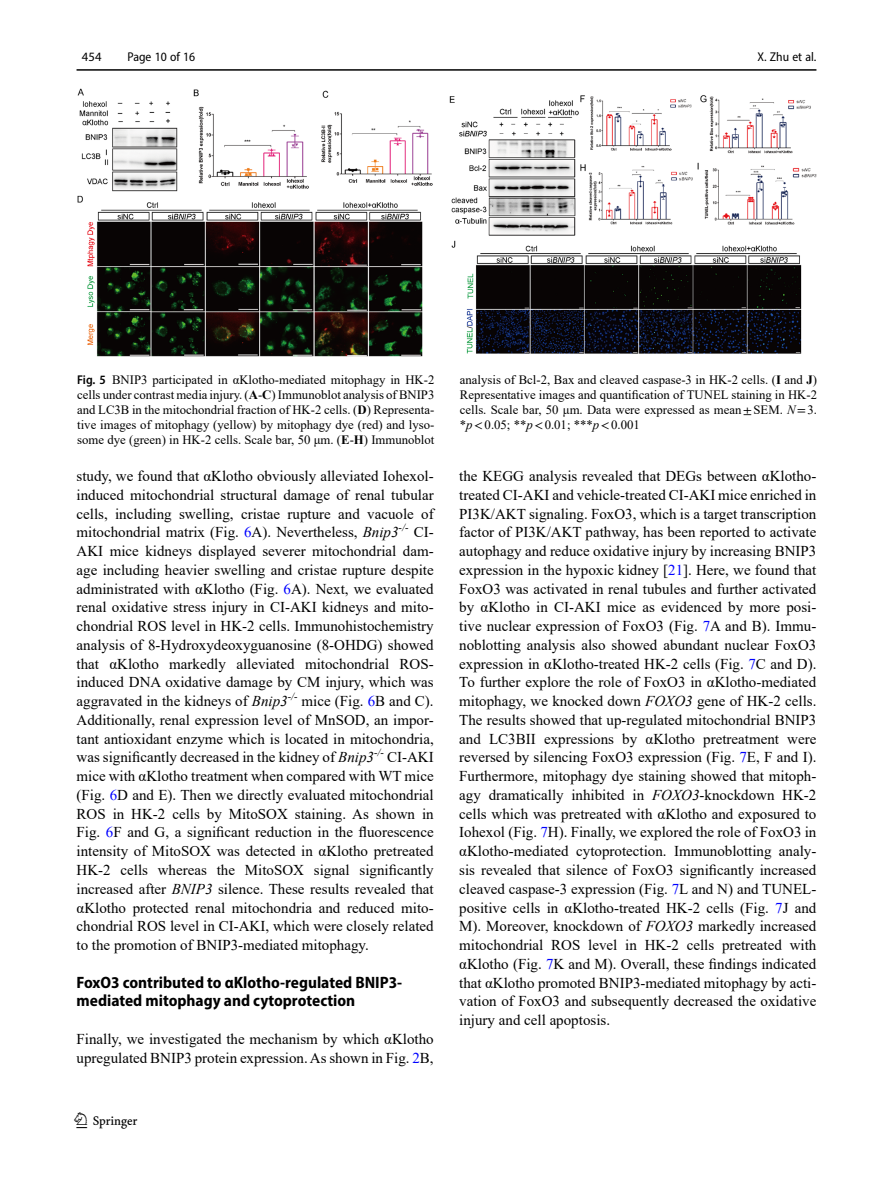
<style>
.page{position:relative;width:893px;height:1187px;background:#fff}
.page>*{position:absolute;margin:0;border:0;box-sizing:border-box;transform-origin:0 0}
.t1{font:22.5px "Springnew";color:#000}
.Head_2{font:700 semi-condensed 16.5px/18.8px "Myriad Pro";color:#000}
.Body_Text{font:15px/18.8px "Times New Roman";color:#000;text-align:justify}
.Figure_Caption{font:12.75px/15px "Times New Roman";color:#000;text-align:justify}
.t2{font:semi-condensed 12.75px "Myriad Pro";color:#000}
.t3{font:12.75px "Myriad Pro";color:#000}
.s1{font-family:"Myriad Pro";font-weight:600;font-stretch:semi-condensed}
.s2{font-weight:700}
.s3{font-family:"STIX"}
.s4{font-style:italic}
.s5{color:#00f}
</style>
<div class="page">
<hr style="left:77px;top:69px;width:739px;height:2px;background:#000">
<img style="left:77px;top:88px;width:740px;height:269px">
<p class="t3" style="left:82px;top:48px;width:21px">454</p>
<p class="t2" style="left:127px;top:49px;width:69px">Page 10 of 16</p>
<p class="t2" style="left:757px;top:49px;width:60px">X. Zhu et al.</p>
<p class="Figure_Caption" style="left:77px;top:372px;width:359px"><span class="s1">Fig. 5</span> BNIP3 participated in αKlotho-mediated mitophagy in HK-2 cells under contrast media injury. (<span class="s2">A</span>-<span class="s2">C</span>) Immunoblot analysis of BNIP3 and LC3B in the mitochondrial fraction of HK-2 cells. (<span class="s2">D</span>) Representa&shy;tive images of mitophagy (yellow) by mitophagy dye (red) and lyso&shy;some dye (green) in HK-2 cells. Scale bar, 50 μm. (<span class="s2">E</span>-<span class="s2">H</span>) Immunoblot</p>
<p class="Figure_Caption" style="left:460px;top:372px;width:359px">analysis of Bcl-2, Bax and cleaved caspase-3 in HK-2 cells. (<span class="s2">I</span> and <span class="s2">J</span>)<br>Representative images and quantification of TUNEL staining in HK-2 cells. Scale bar, 50 μm. Data were expressed as mean<span class="s3">±</span>SEM. <span class="s4">N</span><span class="s3">=</span>3. *<span class="s4">p</span><span class="s3">&lt;</span>0.05; **<span class="s4">p</span><span class="s3">&lt;</span>0.01; ***<span class="s4">p</span><span class="s3">&lt;</span>0.001</p>
<p class="Body_Text" style="left:77px;top:466px;width:359px">study, we found that αKlotho obviously alleviated Iohexol&shy;induced mitochondrial structural damage of renal tubular cells, including swelling, cristae rupture and vacuole of mitochondrial matrix (Fig. <span class="s5">6</span>A). Nevertheless, <span class="s4">Bnip3</span><sup>-/-</sup> CI-AKI mice kidneys displayed severer mitochondrial dam&shy;age including heavier swelling and cristae rupture despite administrated with αKlotho (Fig. <span class="s5">6</span>A). Next, we evaluated renal oxidative stress injury in CI-AKI kidneys and mito&shy;chondrial ROS level in HK-2 cells. Immunohistochemistry analysis of 8-Hydroxydeoxyguanosine (8-OHDG) showed that αKlotho markedly alleviated mitochondrial ROS&shy;induced DNA oxidative damage by CM injury, which was aggravated in the kidneys of <span class="s4">Bnip3</span><sup>-/-</sup> mice (Fig. <span class="s5">6</span>B and C).<br>Additionally, renal expression level of MnSOD, an impor&shy;tant antioxidant enzyme which is located in mitochondria, was significantly decreased in the kidney of <span class="s4">Bnip3</span><sup>-/-</sup> CI-AKI mice with αKlotho treatment when compared with WT mice (Fig. <span class="s5">6</span>D and E). Then we directly evaluated mitochondrial ROS in HK-2 cells by MitoSOX staining. As shown in Fig. <span class="s5">6</span>F and G, a significant reduction in the fluorescence intensity of MitoSOX was detected in αKlotho pretreated HK-2 cells whereas the MitoSOX signal significantly increased after <span class="s4">BNIP3</span> silence. These results revealed that αKlotho protected renal mitochondria and reduced mito&shy;chondrial ROS level in CI-AKI, which were closely related to the promotion of BNIP3-mediated mitophagy.</p>
<p class="Head_2" style="left:77px;top:972px;width:327px">FoxO3 contributed to αKlotho-regulated BNIP3- mediated mitophagy and cytoprotection</p>
<p class="Body_Text" style="left:77px;top:1028px;width:359px">Finally, we investigated the mechanism by which αKlotho upregulated BNIP3 protein expression. As shown in Fig. <span class="s5">2</span>B,</p>
<h1 class="t1" style="left:77px;top:1107px;width:63px">1 3</h1>
<p class="Body_Text" style="left:459px;top:466px;width:359px">the KEGG analysis revealed that DEGs between αKlotho&shy;treated CI-AKI and vehicle-treated CI-AKI mice enriched in PI3K/AKT signaling. FoxO3, which is a target transcription factor of PI3K/AKT pathway, has been reported to activate autophagy and reduce oxidative injury by increasing BNIP3 expression in the hypoxic kidney [<span class="s5">21</span>]. Here, we found that FoxO3 was activated in renal tubules and further activated by αKlotho in CI-AKI mice as evidenced by more posi&shy;tive nuclear expression of FoxO3 (Fig. <span class="s5">7</span>A and B). Immu&shy;noblotting analysis also showed abundant nuclear FoxO3 expression in αKlotho-treated HK-2 cells (Fig. <span class="s5">7</span>C and D).<br>To further explore the role of FoxO3 in αKlotho-mediated mitophagy, we knocked down <span class="s4">FOXO3</span> gene of HK-2 cells.<br>The results showed that up-regulated mitochondrial BNIP3 and LC3BII expressions by αKlotho pretreatment were reversed by silencing FoxO3 expression (Fig. <span class="s5">7</span>E, F and I).<br>Furthermore, mitophagy dye staining showed that mitoph&shy;agy dramatically inhibited in <span class="s4">FOXO3</span>-knockdown HK-2 cells which was pretreated with αKlotho and exposured to Iohexol (Fig. <span class="s5">7</span>H). Finally, we explored the role of FoxO3 in αKlotho-mediated cytoprotection. Immunoblotting analy&shy;sis revealed that silence of FoxO3 significantly increased cleaved caspase-3 expression (Fig. <span class="s5">7</span>L and N) and TUNEL&shy;positive cells in αKlotho-treated HK-2 cells (Fig. <span class="s5">7</span>J and M). Moreover, knockdown of <span class="s4">FOXO3</span> markedly increased mitochondrial ROS level in HK-2 cells pretreated with αKlotho (Fig. <span class="s5">7</span>K and M). Overall, these findings indicated that αKlotho promoted BNIP3-mediated mitophagy by acti&shy;vation of FoxO3 and subsequently decreased the oxidative injury and cell apoptosis.</p>
</div>
